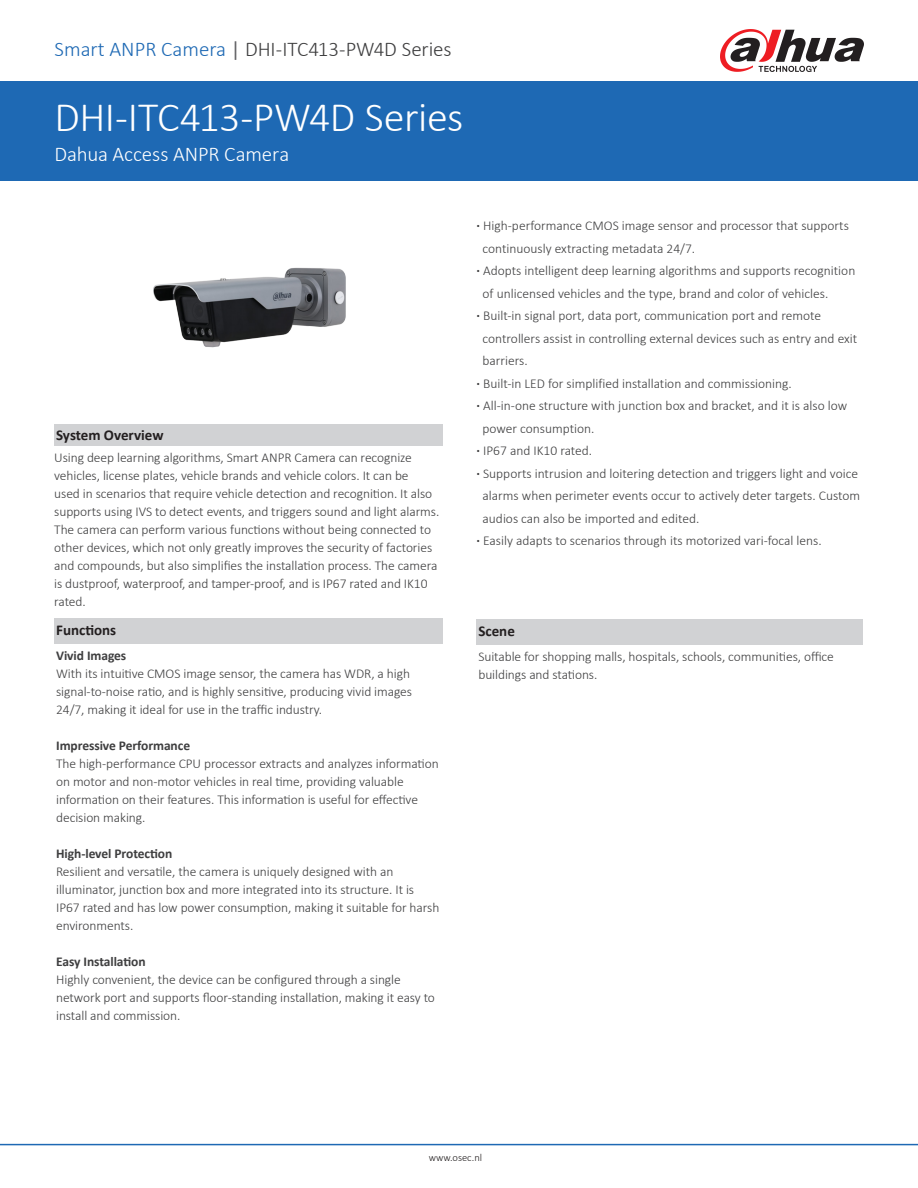
<style>
.page{position:relative;width:918px;height:1188px;background:#fff}
.page>*{position:absolute;margin:0;border:0;box-sizing:border-box;transform-origin:0 0}
.t1{font:300 42px "Calibri";letter-spacing:-.015em;color:#fff}
.t2{font:300 21px "Calibri";color:#3e3e3f}
.t3{font:300 21px "Calibri";letter-spacing:-.01em;color:#fff}
.t4{font:700 15px "Calibri";color:#231f20}
.t5{font:300 13.5px/18px "Calibri";letter-spacing:-.005em;color:#3e3e3f}
.t6{font:700 13.5px "Calibri";letter-spacing:-.005em;color:#3e3e3f}
.t7{font:300 10.5px "Calibri";color:#231f20}
.s1{color:#1e69b4}
.s2{font-weight:400;color:#636366}
.s3{font-weight:700}
</style>
<div class="page">
<div style="left:0;top:81px;width:918px;height:100px;background:#1e69b4"></div>
<hr style="left:0;top:1144px;width:918px;height:1px;background:#1e69b4">
<svg style="left:720px;top:29px;width:144px;height:43px"></svg>
<img style="left:153px;top:267px;width:193px;height:81px">
<div style="left:54px;top:618px;width:389px;height:26px;background:#d1d2d4"></div>
<div style="left:54px;top:424px;width:389px;height:21px;background:#d1d2d4"></div>
<div style="left:476px;top:619px;width:386px;height:26px;background:#d1d2d4"></div>
<p class="t2" style="left:55px;top:36px;width:399px"><span class="s1">Smart ANPR Camera</span> <span class="s2">|</span> DHI-ITC413-PW4D Series</p>
<p class="t1" style="left:55px;top:91px;width:410px">DHI-ITC413-PW4D Series</p>
<p class="t3" style="left:55px;top:141px;width:236px">Dahua Access ANPR Camera</p>
<p class="t4" style="left:56px;top:425px;width:109px">System Overview</p>
<p class="t5" style="left:54px;top:448px;width:387px">Using deep learning algorithms, Smart ANPR Camera can recognize vehicles, license plates, vehicle brands and vehicle colors. It can be<br>used in scenarios that require vehicle detection and recognition. It also supports using IVS to detect events, and triggers sound and light alarms.<br>The camera can perform various functions without being connected to other devices, which not only greatly improves the security of factories and compounds, but also simplifies the installation process. The camera is dustproof, waterproof, and tamper-proof, and is IP67 rated and IK10 rated.</p>
<p class="t4" style="left:56px;top:620px;width:62px">Functions</p>
<p class="t6" style="left:56px;top:647px;width:72px">Vivid Images</p>
<p class="t5" style="left:56px;top:665px;width:357px">With its intuitive CMOS image sensor, the camera has WDR, a high signal-to-noise ratio, and is highly sensitive, producing vivid images<br>24/7, making it ideal for use in the traffic industry.</p>
<p class="t6" style="left:56px;top:737px;width:136px">Impressive Performance</p>
<p class="t5" style="left:56px;top:755px;width:384px">The high-performance CPU processor extracts and analyzes information on motor and non-motor vehicles in real time, providing valuable information on their features. This information is useful for effective decision making.</p>
<p class="t6" style="left:56px;top:845px;width:118px">High-level Protection</p>
<p class="t5" style="left:56px;top:863px;width:385px">Resilient and versatile, the camera is uniquely designed with an illuminator, junction box and more integrated into its structure. It is IP67 rated and has low power consumption, making it suitable for harsh environments.</p>
<p class="t6" style="left:56px;top:953px;width:91px">Easy Installation</p>
<p class="t5" style="left:56px;top:971px;width:380px">Highly convenient, the device can be configured through a single network port and supports floor-standing installation, making it easy to install and commission.</p>
<p class="t5" style="left:477px;top:217px;width:374px"><span class="s3">·</span> High-performance CMOS image sensor and processor that supports</p>
<p class="t5" style="left:477px;top:237px;width:380px;line-height:22.5px;text-indent:6px">continuously extracting metadata 24/7.<br><span class="s3">·</span> Adopts intelligent deep learning algorithms and supports recognition</p>
<p class="t5" style="left:477px;top:282px;width:353px;line-height:22.5px;text-align:center">of unlicensed vehicles and the type, brand and color of vehicles. <span class="s3">·</span> Built-in signal port, data port, communication port and remote</p>
<p class="t5" style="left:483px;top:329px;width:376px">controllers assist in controlling external devices such as entry and exit</p>
<p class="t5" style="left:477px;top:350px;width:372px;line-height:22.5px;text-indent:6px">barriers.<br><span class="s3">·</span> Built-in LED for simplified installation and commissioning.<br><span class="s3">·</span> All-in-one structure with junction box and bracket, and it is also low</p>
<p class="t5" style="left:477px;top:417px;width:383px;line-height:22.5px;text-indent:6px">power consumption.<br><span class="s3">·</span> IP67 and IK10 rated.<br><span class="s3">·</span> Supports intrusion and loitering detection and triggers light and voice</p>
<p class="t5" style="left:483px;top:487px;width:379px">alarms when perimeter events occur to actively deter targets. Custom</p>
<p class="t5" style="left:477px;top:507px;width:347px;line-height:22.5px;text-indent:6px">audios can also be imported and edited.<br><span class="s3">·</span> Easily adapts to scenarios through its motorized vari-focal lens.</p>
<p class="t4" style="left:478px;top:621px;width:38px">Scene</p>
<p class="t5" style="left:478px;top:648px;width:357px">Suitable for shopping malls, hospitals, schools, communities, office buildings and stations.</p>
<p class="t7" style="left:429px;top:1151px;width:55px">www.osec.nl</p>
</div>
